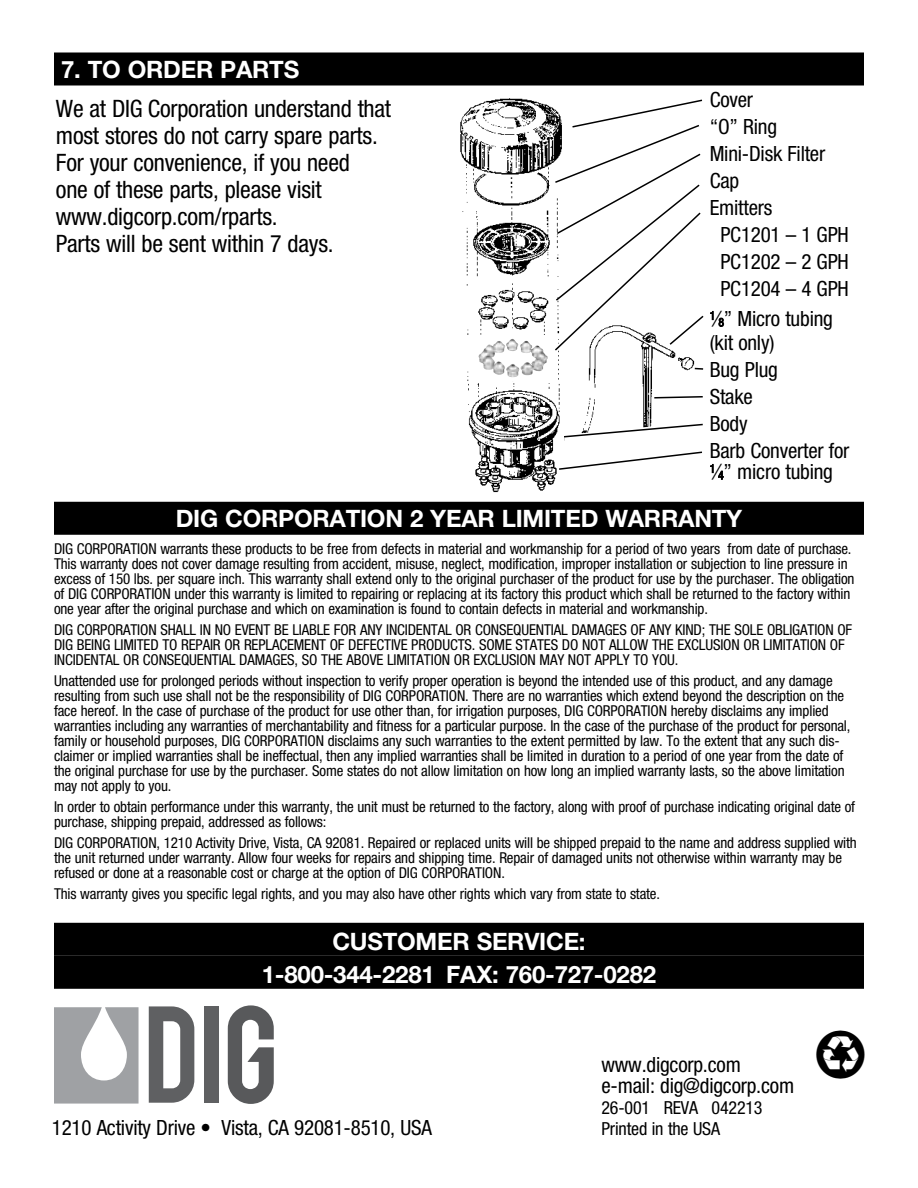
<style>
.page{position:relative;width:918px;height:1188px;background:#fff}
.page>*{position:absolute;margin:0;border:0;box-sizing:border-box;transform-origin:0 0}
.t1{font:48px "Recycle";color:#000}
.t2{font:condensed 24px/27px "Helvetica Neue";letter-spacing:-.01em;color:#000}
.t3{font:700 24px/33px "Helvetica Neue";letter-spacing:-.01em;color:#fff;text-align:center}
.t4{font:condensed 21px/27px "Helvetica Neue";letter-spacing:-.01em;color:#000}
.t5{font:condensed 18px "Helvetica Neue";letter-spacing:-.01em;color:#000}
.t6{font:condensed 15px/15px "Helvetica Neue";letter-spacing:-.01em;color:#000}
.s1{font-size:11.4px}
</style>
<div class="page">
<div style="left:54px;top:502px;width:810px;height:33px;background:#000"></div>
<div style="left:54px;top:923px;width:810px;height:33px;background:#000"></div>
<div style="left:54px;top:956px;width:810px;height:33px;background:#000"></div>
<div style="left:54px;top:52px;width:810px;height:34px;background:#000"></div>
<svg style="left:719px;top:318px;width:5px;height:9px"></svg>
<svg style="left:710px;top:464px;width:14px;height:16px"></svg>
<svg style="left:696px;top:368px;width:7px;height:2px"></svg>
<svg style="left:696px;top:396px;width:7px;height:2px"></svg>
<svg style="left:564px;top:423px;width:139px;height:16px"></svg>
<img style="left:581px;top:352px;width:115px;height:81px">
<img style="left:460px;top:98px;width:93px;height:237px">
<img style="left:467px;top:352px;width:93px;height:141px">
<div style="left:473px;top:335px;width:81px;height:46px;background:#fff"></div>
<img style="left:478px;top:339px;width:70px;height:38px">
<svg style="left:553px;top:99px;width:160px;height:253px"></svg>
<svg style="left:557px;top:451px;width:145px;height:20px"></svg>
<svg style="left:149px;top:1006px;width:45px;height:97px"></svg>
<div style="left:204px;top:1007px;width:14px;height:96px;background:#5f6062"></div>
<svg style="left:228px;top:1005px;width:46px;height:99px"></svg>
<svg style="left:54px;top:1007px;width:85px;height:97px"></svg>
<h2 class="t3" style="left:61px;top:52px;width:208px">7. TO ORDER PARTS</h2>
<h2 class="t2" style="left:56px;top:95px;width:337px">We at DIG Corporation understand that most stores do not carry spare parts.<br>For your convenience, if you need<br>one of these parts, please visit www.digcorp.com/rparts.<br>Parts will be sent within 7 days.</h2>
<h3 class="t4" style="left:710px;top:86px;width:45px">Cover</h3>
<h3 class="t4" style="left:710px;top:113px;width:69px">“O” Ring</h3>
<h3 class="t4" style="left:710px;top:140px;width:117px">Mini-Disk Filter</h3>
<h3 class="t4" style="left:710px;top:167px;width:31px">Cap</h3>
<h3 class="t4" style="left:710px;top:194px;width:64px">Emitters</h3>
<h3 class="t4" style="left:720px;top:221px;width:130px">PC1201 – 1 GPH</h3>
<h3 class="t4" style="left:720px;top:248px;width:130px">PC1202 – 2 GPH</h3>
<h3 class="t4" style="left:720px;top:275px;width:130px">PC1204 – 4 GPH</h3>
<h3 class="t4" style="left:710px;top:307px;width:125px;line-height:24px"><sup>1</sup>⁄<span class="s1">8</span>” Micro tubing (kit only)</h3>
<h3 class="t4" style="left:710px;top:356px;width:141px">Bug Plug<br>Stake<br>Body<br>Barb Converter for</h3>
<h3 class="t4" style="left:710px;top:458px;width:125px"><sup>1</sup>⁄<span class="s1">4</span>” micro tubing</h3>
<h2 class="t3" style="left:176px;top:502px;width:15px">DIG</h2>
<h2 class="t3" style="left:225px;top:502px;width:19px">CORPOR</h2>
<h2 class="t3" style="left:330px;top:502px;width:32px">ATION</h2>
<h2 class="t3" style="left:410px;top:502px;width:301px">2 YEAR LIMITED WARRANTY</h2>
<p class="t6" style="left:54px;top:541px;width:802px">DIG CORPORATION warrants these products to be free from defects in material and workmanship for a period of two years from date of purchase.<br>This warranty does not cover damage resulting from accident, misuse, neglect, modification, improper installation or subjection to line pressure in excess of 150 lbs. per square inch. This warranty shall extend only to the original purchaser of the product for use by the purchaser. The obligation of DIG CORPORATION under this warranty is limited to repairing or replacing at its factory this product which shall be returned to the factory within one year after the original purchase and which on examination is found to contain defects in material and workmanship.</p>
<p class="t6" style="left:54px;top:622px;width:800px">DIG CORPORATION SHALL IN NO EVENT BE LIABLE FOR ANY INCIDENTAL OR CONSEQUENTIAL DAMAGES OF ANY KIND; THE SOLE OBLIGATION OF<br>DIG BEING LIMITED TO REPAIR OR REPLACEMENT OF DEFECTIVE PRODUCTS. SOME STATES DO NOT ALLOW THE EXCLUSION OR LIMITATION OF<br>INCIDENTAL OR CONSEQUENTIAL DAMAGES, SO THE ABOVE LIMITATION OR EXCLUSION MAY NOT APPLY TO YOU.</p>
<p class="t6" style="left:54px;top:673px;width:798px">Unattended use for prolonged periods without inspection to verify proper operation is beyond the intended use of this product, and any damage resulting from such use shall not be the responsibility of DIG CORPORATION. There are no warranties which extend beyond the description on the face hereof. In the case of purchase of the product for use other than, for irrigation purposes, DIG CORPORATION hereby disclaims any implied warranties including any warranties of merchantability and fitness for a particular purpose. In the case of the purchase of the product for personal, family or household purposes, DIG CORPORATION disclaims any such warranties to the extent permitted by law. To the extent that any such dis&shy;claimer or implied warranties shall be ineffectual, then any implied warranties shall be limited in duration to a period of one year from the date of the original purchase for use by the purchaser. Some states do not allow limitation on how long an implied warranty lasts, so the above limitation may not apply to you.</p>
<p class="t6" style="left:54px;top:799px;width:803px">In order to obtain performance under this warranty, the unit must be returned to the factory, along with proof of purchase indicating original date of purchase, shipping prepaid, addressed as follows:</p>
<p class="t6" style="left:54px;top:835px;width:804px">DIG CORPORATION, 1210 Activity Drive, Vista, CA 92081. Repaired or replaced units will be shipped prepaid to the name and address supplied with the unit returned under warranty. Allow four weeks for repairs and shipping time. Repair of damaged units not otherwise within warranty may be refused or done at a reasonable cost or charge at the option of DIG CORPORATION.</p>
<p class="t6" style="left:54px;top:886px;width:608px">This warranty gives you specific legal rights, and you may also have other rights which vary from state to state.</p>
<h2 class="t3" style="left:262px;top:924px;width:396px">CUSTOMER SERVICE:<br>1-800-344-2281 FAX: 760-727-0282</h2>
<h3 class="t4" style="left:602px;top:1053px;width:194px;line-height:21px">www.digcorp.com e-mail: dig@digcorp.com</h3>
<p class="t5" style="left:602px;top:1097px;width:163px">26-001 REVA 042213</p>
<h3 class="t4" style="left:52px;top:1114px;width:382px">1210 Activity Drive • Vista, CA 92081-8510, USA</h3>
<p class="t5" style="left:602px;top:1118px;width:120px">Printed in the USA</p>
<h1 class="t1" style="left:814px;top:1030px;width:54px">E</h1>
</div>
